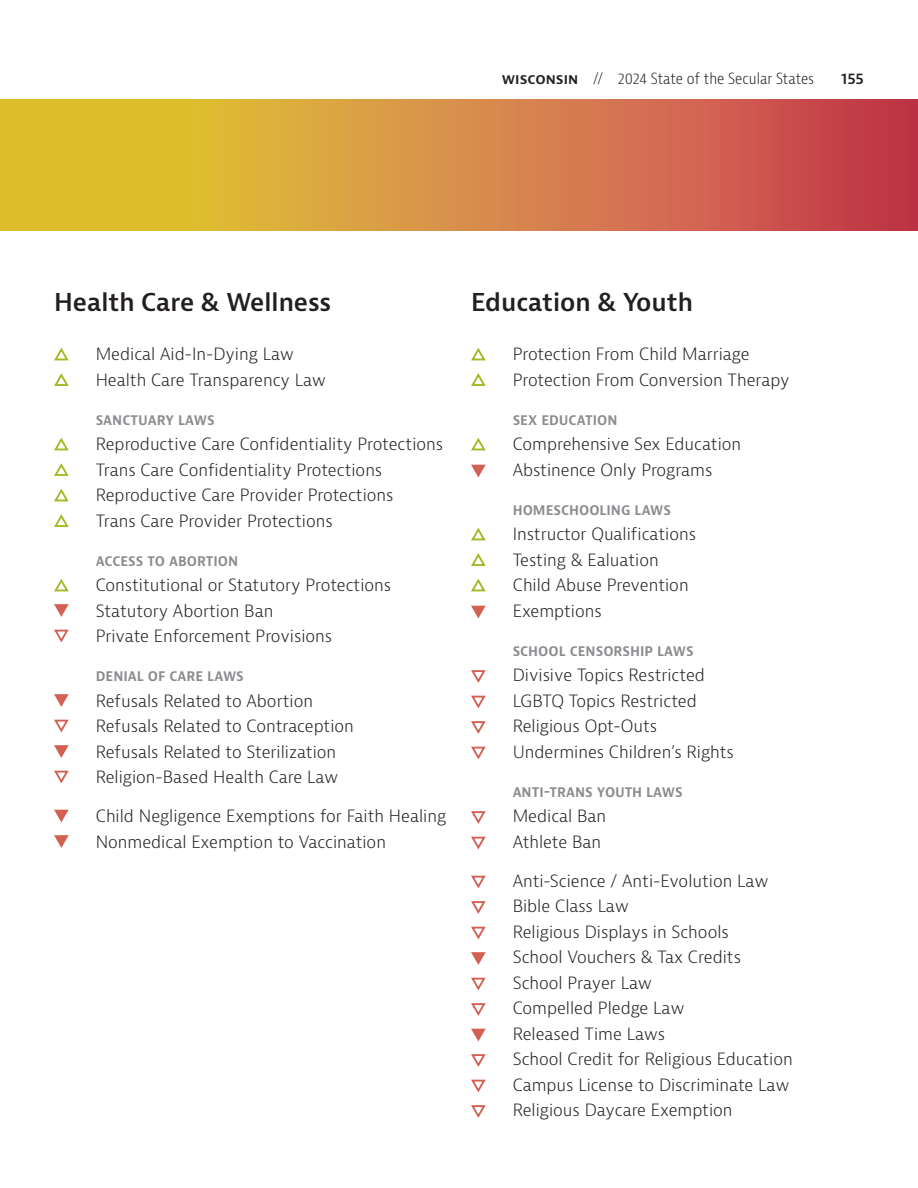
<style>
.page{position:relative;width:918px;height:1188px;background:#fff}
.page>*{position:absolute;margin:0;border:0;box-sizing:border-box;transform-origin:0 0}
.t1{font:600 24px "Bernina Sans";letter-spacing:-.005em;color:#231f20}
.Subhead_1{font:300 16.5px/25.5px "Bernina Sans";color:#231f20}
.Paragraph_Style_1{font:300 16.5px "Bernina Sans";color:#231f20}
.Subhead_1-2{font:600 condensed 16.5px "Bernina Sans";color:#8a8c8f}
.t2{font:300 condensed 15px "Bernina Sans";letter-spacing:-.005em;color:#231f20}
.t3{font:600 15px "Bernina Sans";color:#231f20}
.s1{font-weight:600;font-stretch:normal}
</style>
<div class="page">
<svg style="left:0;top:99px;width:918px;height:132px;background:#d58942"></svg>
<svg style="left:471px;top:347px;width:15px;height:14px"></svg>
<svg style="left:471px;top:373px;width:15px;height:13px"></svg>
<svg style="left:471px;top:437px;width:15px;height:14px"></svg>
<svg style="left:471px;top:465px;width:15px;height:12px"></svg>
<svg style="left:471px;top:527px;width:15px;height:14px"></svg>
<svg style="left:471px;top:553px;width:15px;height:13px"></svg>
<svg style="left:471px;top:578px;width:15px;height:14px"></svg>
<svg style="left:471px;top:606px;width:15px;height:12px"></svg>
<svg style="left:471px;top:670px;width:15px;height:13px"></svg>
<svg style="left:471px;top:695px;width:15px;height:14px"></svg>
<svg style="left:471px;top:721px;width:15px;height:13px"></svg>
<svg style="left:471px;top:746px;width:15px;height:14px"></svg>
<svg style="left:471px;top:811px;width:15px;height:13px"></svg>
<svg style="left:471px;top:836px;width:15px;height:14px"></svg>
<svg style="left:471px;top:875px;width:15px;height:14px"></svg>
<svg style="left:471px;top:901px;width:15px;height:13px"></svg>
<svg style="left:471px;top:926px;width:15px;height:14px"></svg>
<svg style="left:471px;top:952px;width:15px;height:13px"></svg>
<svg style="left:471px;top:977px;width:15px;height:14px"></svg>
<svg style="left:471px;top:1003px;width:15px;height:13px"></svg>
<svg style="left:471px;top:1029px;width:15px;height:12px"></svg>
<svg style="left:471px;top:1054px;width:15px;height:13px"></svg>
<svg style="left:471px;top:1079px;width:15px;height:14px"></svg>
<svg style="left:471px;top:1105px;width:15px;height:13px"></svg>
<svg style="left:54px;top:347px;width:15px;height:14px"></svg>
<svg style="left:54px;top:373px;width:15px;height:13px"></svg>
<svg style="left:54px;top:437px;width:15px;height:14px"></svg>
<svg style="left:54px;top:463px;width:15px;height:13px"></svg>
<svg style="left:54px;top:488px;width:15px;height:14px"></svg>
<svg style="left:54px;top:514px;width:15px;height:13px"></svg>
<svg style="left:54px;top:578px;width:15px;height:14px"></svg>
<svg style="left:54px;top:604px;width:15px;height:13px"></svg>
<svg style="left:54px;top:629px;width:15px;height:14px"></svg>
<svg style="left:54px;top:694px;width:15px;height:13px"></svg>
<svg style="left:54px;top:719px;width:15px;height:14px"></svg>
<svg style="left:54px;top:745px;width:15px;height:13px"></svg>
<svg style="left:54px;top:770px;width:15px;height:14px"></svg>
<svg style="left:54px;top:810px;width:15px;height:12px"></svg>
<svg style="left:54px;top:835px;width:15px;height:13px"></svg>
<p class="t2" style="left:502px;top:69px;width:314px"><span class="s1">wisconsin</span> // 2024 State of the Secular States</p>
<p class="t3" style="left:841px;top:69px;width:24px">155</p>
<p class="t1" style="left:54px;top:287px;width:279px">Health Care &amp; Wellness</p>
<p class="Subhead_1" style="left:96px;top:342px;width:200px">Medical Aid-In-Dying Law</p>
<p class="Paragraph_Style_1" style="left:96px;top:369px;width:232px">Health Care Transparency Law</p>
<p class="Subhead_1-2" style="left:96px;top:408px;width:120px">SANCTUARY LAWS</p>
<p class="Subhead_1" style="left:96px;top:432px;width:349px">Reproductive Care Confidentiality Protections</p>
<p class="Subhead_1" style="left:96px;top:457px;width:288px">Trans Care Confidentiality Protections</p>
<p class="Subhead_1" style="left:96px;top:483px;width:299px">Reproductive Care Provider Protections</p>
<p class="Paragraph_Style_1" style="left:96px;top:510px;width:238px">Trans Care Provider Protections</p>
<p class="Subhead_1-2" style="left:96px;top:549px;width:144px">ACCESS TO ABORTION</p>
<p class="Subhead_1" style="left:96px;top:573px;width:297px">Constitutional or Statutory Protections</p>
<p class="Subhead_1" style="left:96px;top:598px;width:179px">Statutory Abortion Ban</p>
<p class="Paragraph_Style_1" style="left:96px;top:626px;width:238px">Private Enforcement Provisions</p>
<p class="Subhead_1-2" style="left:96px;top:665px;width:150px">DENIAL OF CARE LAWS</p>
<p class="Subhead_1" style="left:96px;top:688px;width:219px">Refusals Related to Abortion</p>
<p class="Subhead_1" style="left:96px;top:714px;width:260px">Refusals Related to Contraception</p>
<p class="Subhead_1" style="left:96px;top:739px;width:242px">Refusals Related to Sterilization</p>
<p class="Paragraph_Style_1" style="left:96px;top:767px;width:244px">Religion-Based Health Care Law</p>
<p class="Subhead_1" style="left:96px;top:804px;width:352px">Child Negligence Exemptions for Faith Healing</p>
<p class="Subhead_1" style="left:96px;top:829px;width:292px">Nonmedical Exemption to Vaccination</p>
<p class="t1" style="left:471px;top:287px;width:223px">Education &amp; Youth</p>
<p class="Subhead_1" style="left:513px;top:342px;width:239px">Protection From Child Marriage</p>
<p class="Paragraph_Style_1" style="left:513px;top:369px;width:278px">Protection From Conversion Therapy</p>
<p class="Subhead_1-2" style="left:513px;top:408px;width:106px">SEX EDUCATION</p>
<p class="Subhead_1" style="left:513px;top:432px;width:230px">Comprehensive Sex Education</p>
<p class="Paragraph_Style_1" style="left:513px;top:459px;width:201px">Abstinence Only Programs</p>
<p class="Subhead_1-2" style="left:513px;top:498px;width:160px">HOMESCHOOLING LAWS</p>
<p class="Subhead_1" style="left:513px;top:522px;width:185px">Instructor Qualifications</p>
<p class="Subhead_1" style="left:513px;top:547px;width:148px">Testing &amp; Ealuation</p>
<p class="Subhead_1" style="left:513px;top:573px;width:177px">Child Abuse Prevention</p>
<p class="Paragraph_Style_1" style="left:513px;top:600px;width:90px">Exemptions</p>
<p class="Subhead_1-2" style="left:513px;top:639px;width:183px">SCHOOL CENSORSHIP LAWS</p>
<p class="Subhead_1" style="left:513px;top:663px;width:194px">Divisive Topics Restricted</p>
<p class="Subhead_1" style="left:513px;top:688px;width:186px">LGBTQ Topics Restricted</p>
<p class="Subhead_1" style="left:513px;top:714px;width:146px">Religious Opt-Outs</p>
<p class="Paragraph_Style_1" style="left:513px;top:741px;width:223px">Undermines Children’s Rights</p>
<p class="Subhead_1-2" style="left:513px;top:780px;width:171px">ANTI-TRANS YOUTH LAWS</p>
<p class="Subhead_1" style="left:513px;top:804px;width:95px">Medical Ban</p>
<p class="Paragraph_Style_1" style="left:513px;top:831px;width:90px">Athlete Ban</p>
<p class="Subhead_1" style="left:513px;top:868px;width:258px">Anti-Science / Anti-Evolution Law</p>
<p class="Subhead_1" style="left:513px;top:894px;width:118px">Bible Class Law</p>
<p class="Subhead_1" style="left:513px;top:919px;width:218px">Religious Displays in Schools</p>
<p class="Subhead_1" style="left:513px;top:945px;width:230px">School Vouchers &amp; Tax Credits</p>
<p class="Subhead_1" style="left:513px;top:970px;width:141px">School Prayer Law</p>
<p class="Subhead_1" style="left:513px;top:996px;width:174px">Compelled Pledge Law</p>
<p class="Subhead_1" style="left:513px;top:1021px;width:281px">Released Time Laws<br>School Credit for Religious Education</p>
<p class="Subhead_1" style="left:513px;top:1072px;width:279px">Campus License to Discriminate Law</p>
<p class="Subhead_1" style="left:513px;top:1098px;width:221px">Religious Daycare Exemption</p>
</div>
